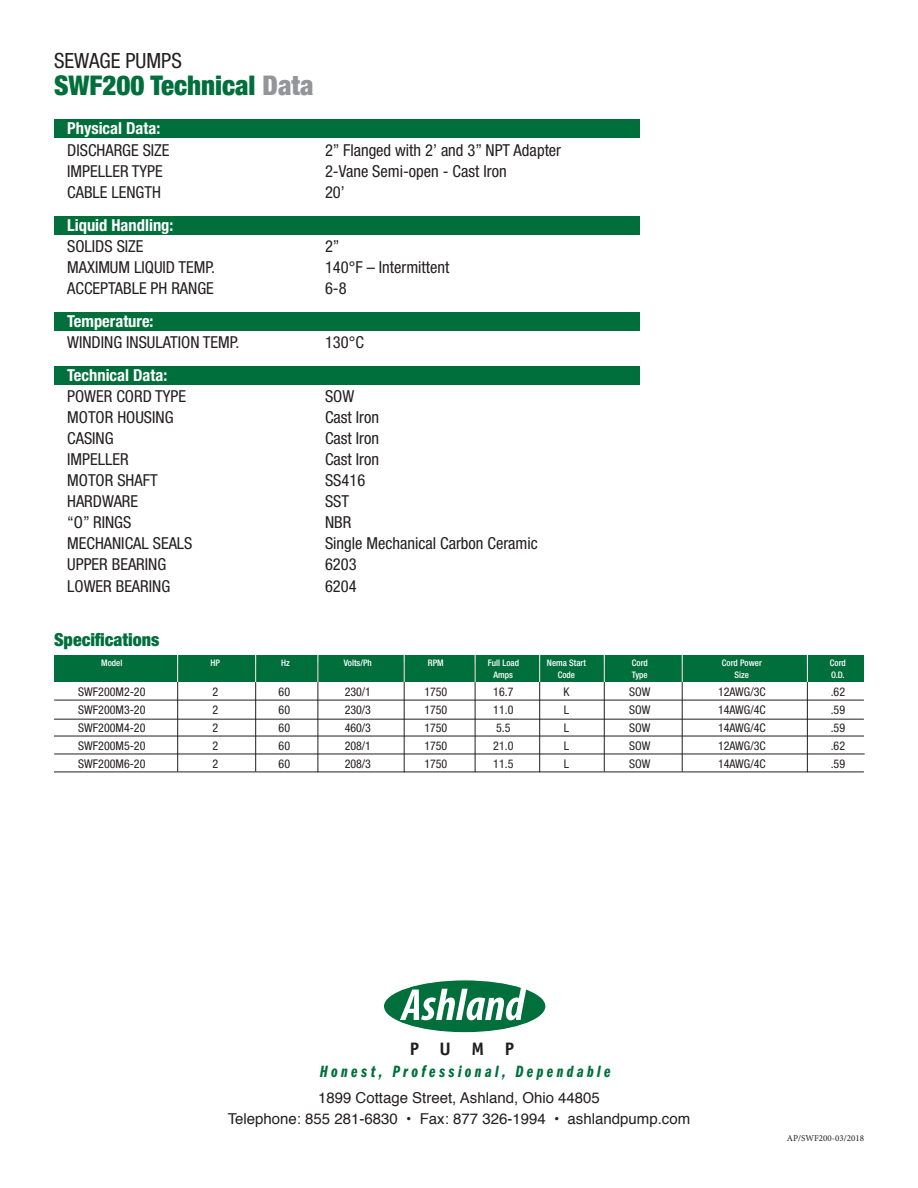
<style>
.page{position:relative;width:918px;height:1188px;background:#fff}
.page>*{position:absolute;margin:0;border:0;box-sizing:border-box;transform-origin:0 0}
.t1{font:900 condensed 27px "Helvetica Neue";color:#006f3c}
.t2{font:condensed 21px "Helvetica Neue";color:#231f20}
.t3{font:700 18.15px "Officina Sans";color:#231f20}
.t4{font:900 condensed 18px "Helvetica Neue";color:#006f3c}
.t5{font:16.95px "Franklin Gothic Demi Cmpr Ital";letter-spacing:.2em;color:#006f3c}
.t6{font:condensed 16.5px "Helvetica Neue";color:#231f20}
.t7{font:700 condensed 16.5px "Helvetica Neue";color:#fff}
.t8{font:15px/21px "Helvetica";color:#231f20;text-align:center}
.t9{font:condensed 12px "Helvetica Neue";color:#231f20}
.t10{font:500 condensed 9px "Helvetica Neue";color:#fff}
.t11{font:9px "Minion Pro";color:#231f20}
.s1{color:#939598}
</style>
<div class="page">
<div style="left:383px;top:980px;width:163px;height:53px;background:#006f3c;border-radius:50%"></div>
<div style="left:383px;top:979px;width:163px;height:54px;border:1px solid #fff;border-radius:50%"></div>
<svg style="left:400px;top:986px;width:126px;height:34px"></svg>
<div style="left:54px;top:119px;width:586px;height:19px;background:#006f3c"></div>
<div style="left:54px;top:216px;width:586px;height:19px;background:#006f3c"></div>
<div style="left:54px;top:312px;width:586px;height:19px;background:#006f3c"></div>
<div style="left:54px;top:366px;width:586px;height:19px;background:#006f3c"></div>
<hr style="left:54px;top:772px;width:810px;height:1px;background:#231f20">
<div style="left:54px;top:655px;width:810px;height:27px;background:#006f3c"></div>
<hr style="left:54px;top:700px;width:810px;height:1px;background:#231f20">
<hr style="left:54px;top:719px;width:810px;height:1px;background:#231f20">
<hr style="left:54px;top:736px;width:810px;height:1px;background:#231f20">
<hr style="left:54px;top:754px;width:811px;height:1px;background:#231f20">
<hr style="left:177px;top:663px;width:1px;height:109px;background:#231f20">
<hr style="left:255px;top:663px;width:1px;height:109px;background:#231f20">
<hr style="left:404px;top:663px;width:1px;height:109px;background:#231f20">
<hr style="left:475px;top:663px;width:1px;height:109px;background:#231f20">
<hr style="left:604px;top:663px;width:1px;height:109px;background:#231f20">
<hr style="left:682px;top:663px;width:1px;height:109px;background:#231f20">
<hr style="left:807px;top:663px;width:1px;height:109px;background:#231f20">
<svg style="left:807px;top:655px;width:1px;height:27px"></svg>
<svg style="left:682px;top:655px;width:1px;height:27px"></svg>
<svg style="left:604px;top:655px;width:1px;height:27px"></svg>
<hr style="left:539px;top:662px;width:1px;height:110px;background:#231f20">
<hr style="left:318px;top:663px;width:1px;height:109px;background:#231f20">
<svg style="left:539px;top:655px;width:1px;height:27px"></svg>
<svg style="left:475px;top:655px;width:1px;height:27px"></svg>
<svg style="left:404px;top:655px;width:1px;height:27px"></svg>
<svg style="left:318px;top:655px;width:1px;height:27px"></svg>
<svg style="left:255px;top:655px;width:1px;height:27px"></svg>
<svg style="left:177px;top:655px;width:1px;height:27px"></svg>
<p class="t2" style="left:54px;top:49px;width:129px">SEWAGE PUMPS</p>
<p class="t1" style="left:54px;top:64px;width:261px">SWF200 Technical <span class="s1">Data</span></p>
<p class="t7" style="left:67px;top:119px;width:95px">Physical Data:</p>
<p class="t6" style="left:67px;top:140px;width:104px">DISCHARGE SIZE</p>
<p class="t6" style="left:325px;top:140px;width:238px">2” Flanged with 2’ and 3” NPT Adapter</p>
<p class="t6" style="left:67px;top:161px;width:97px">IMPELLER TYPE</p>
<p class="t6" style="left:325px;top:161px;width:183px">2-Vane Semi-open - Cast Iron</p>
<p class="t6" style="left:67px;top:182px;width:95px">CABLE LENGTH</p>
<p class="t6" style="left:325px;top:182px;width:21px">20’</p>
<p class="t7" style="left:67px;top:215px;width:108px">Liquid Handling:</p>
<p class="t6" style="left:67px;top:236px;width:78px">SOLIDS SIZE</p>
<p class="t6" style="left:325px;top:236px;width:16px">2”</p>
<p class="t6" style="left:67px;top:257px;width:149px">MAXIMUM LIQUID TEMP.</p>
<p class="t6" style="left:325px;top:257px;width:126px">140°F – Intermittent</p>
<p class="t6" style="left:67px;top:278px;width:148px">ACCEPTABLE PH RANGE</p>
<p class="t6" style="left:325px;top:278px;width:23px">6-8</p>
<p class="t7" style="left:67px;top:311px;width:88px">Temperature:</p>
<p class="t6" style="left:67px;top:332px;width:174px">WINDING INSULATION TEMP.</p>
<p class="t6" style="left:325px;top:332px;width:40px">130°C</p>
<p class="t7" style="left:67px;top:365px;width:102px">Technical Data:</p>
<p class="t6" style="left:67px;top:386px;width:120px">POWER CORD TYPE</p>
<p class="t6" style="left:325px;top:386px;width:31px">SOW</p>
<p class="t6" style="left:67px;top:407px;width:108px">MOTOR HOUSING</p>
<p class="t6" style="left:325px;top:407px;width:56px">Cast Iron</p>
<p class="t6" style="left:67px;top:428px;width:48px">CASING</p>
<p class="t6" style="left:325px;top:428px;width:56px">Cast Iron</p>
<p class="t6" style="left:67px;top:450px;width:63px">IMPELLER</p>
<p class="t6" style="left:325px;top:450px;width:56px">Cast Iron</p>
<p class="t6" style="left:67px;top:471px;width:92px">MOTOR SHAFT</p>
<p class="t6" style="left:325px;top:471px;width:42px">SS416</p>
<p class="t6" style="left:67px;top:492px;width:72px">HARDWARE</p>
<p class="t6" style="left:325px;top:492px;width:26px">SST</p>
<p class="t6" style="left:67px;top:513px;width:66px">“O” RINGS</p>
<p class="t6" style="left:325px;top:513px;width:28px">NBR</p>
<p class="t6" style="left:67px;top:534px;width:127px">MECHANICAL SEALS</p>
<p class="t6" style="left:325px;top:534px;width:214px">Single Mechanical Carbon Ceramic</p>
<p class="t6" style="left:67px;top:555px;width:101px">UPPER BEARING</p>
<p class="t6" style="left:325px;top:555px;width:33px">6203</p>
<p class="t6" style="left:67px;top:576px;width:104px">LOWER BEARING</p>
<p class="t6" style="left:325px;top:576px;width:33px">6204</p>
<p class="t4" style="left:54px;top:628px;width:107px">Specifications</p>
<p class="t10" style="left:101px;top:658px;width:23px">Model</p>
<p class="t10" style="left:211px;top:658px;width:11px">HP</p>
<p class="t10" style="left:281px;top:658px;width:10px">Hz</p>
<p class="t10" style="left:344px;top:658px;width:30px">Volts/Ph</p>
<p class="t10" style="left:428px;top:658px;width:17px">RPM</p>
<p class="t10" style="left:488px;top:658px;width:33px">Full Load</p>
<p class="t10" style="left:547px;top:658px;width:40px">Nema Start</p>
<p class="t10" style="left:632px;top:658px;width:17px">Cord</p>
<p class="t10" style="left:722px;top:658px;width:41px">Cord Power</p>
<p class="t10" style="left:830px;top:658px;width:17px">Cord</p>
<p class="t10" style="left:494px;top:670px;width:21px">Amps</p>
<p class="t10" style="left:558px;top:670px;width:19px">Code</p>
<p class="t10" style="left:632px;top:670px;width:17px">Type</p>
<p class="t10" style="left:735px;top:670px;width:16px">Size</p>
<p class="t10" style="left:831px;top:670px;width:15px">O.D.</p>
<p class="t9" style="left:78px;top:685px;width:69px">SWF200M2-20</p>
<p class="t9" style="left:213px;top:685px;width:7px">2</p>
<p class="t9" style="left:279px;top:685px;width:13px">60</p>
<p class="t9" style="left:345px;top:685px;width:28px">230/1</p>
<p class="t9" style="left:424px;top:685px;width:25px">1750</p>
<p class="t9" style="left:493px;top:685px;width:22px">16.7</p>
<p class="t9" style="left:563px;top:685px;width:7px">K</p>
<p class="t9" style="left:629px;top:685px;width:23px">SOW</p>
<p class="t9" style="left:718px;top:685px;width:49px">12AWG/3C</p>
<p class="t9" style="left:831px;top:685px;width:16px">.62</p>
<p class="t9" style="left:78px;top:703px;width:69px">SWF200M3-20</p>
<p class="t9" style="left:213px;top:703px;width:7px">2</p>
<p class="t9" style="left:279px;top:703px;width:13px">60</p>
<p class="t9" style="left:345px;top:703px;width:28px">230/3</p>
<p class="t9" style="left:424px;top:703px;width:25px">1750</p>
<p class="t9" style="left:493px;top:703px;width:22px">11.0</p>
<p class="t9" style="left:564px;top:703px;width:7px">L</p>
<p class="t9" style="left:629px;top:703px;width:23px">SOW</p>
<p class="t9" style="left:718px;top:703px;width:49px">14AWG/4C</p>
<p class="t9" style="left:831px;top:703px;width:16px">.59</p>
<p class="t9" style="left:78px;top:721px;width:69px">SWF200M4-20</p>
<p class="t9" style="left:213px;top:721px;width:7px">2</p>
<p class="t9" style="left:279px;top:721px;width:13px">60</p>
<p class="t9" style="left:345px;top:721px;width:28px">460/3</p>
<p class="t9" style="left:424px;top:721px;width:25px">1750</p>
<p class="t9" style="left:496px;top:721px;width:16px">5.5</p>
<p class="t9" style="left:564px;top:721px;width:7px">L</p>
<p class="t9" style="left:629px;top:721px;width:23px">SOW</p>
<p class="t9" style="left:718px;top:721px;width:49px">14AWG/4C</p>
<p class="t9" style="left:831px;top:721px;width:16px">.59</p>
<p class="t9" style="left:78px;top:739px;width:69px">SWF200M5-20</p>
<p class="t9" style="left:213px;top:739px;width:7px">2</p>
<p class="t9" style="left:279px;top:739px;width:13px">60</p>
<p class="t9" style="left:345px;top:739px;width:28px">208/1</p>
<p class="t9" style="left:424px;top:739px;width:25px">1750</p>
<p class="t9" style="left:493px;top:739px;width:22px">21.0</p>
<p class="t9" style="left:564px;top:739px;width:7px">L</p>
<p class="t9" style="left:629px;top:739px;width:23px">SOW</p>
<p class="t9" style="left:718px;top:739px;width:49px">12AWG/3C</p>
<p class="t9" style="left:831px;top:739px;width:16px">.62</p>
<p class="t9" style="left:78px;top:757px;width:69px">SWF200M6-20</p>
<p class="t9" style="left:213px;top:757px;width:7px">2</p>
<p class="t9" style="left:279px;top:757px;width:13px">60</p>
<p class="t9" style="left:345px;top:757px;width:28px">208/3</p>
<p class="t9" style="left:424px;top:757px;width:25px">1750</p>
<p class="t9" style="left:493px;top:757px;width:22px">11.5</p>
<p class="t9" style="left:564px;top:757px;width:7px">L</p>
<p class="t9" style="left:629px;top:757px;width:23px">SOW</p>
<p class="t9" style="left:718px;top:757px;width:49px">14AWG/4C</p>
<p class="t9" style="left:831px;top:757px;width:16px">.59</p>
<p class="t3" style="left:410px;top:1037px;width:106px">P U M P</p>
<p class="t5" style="left:320px;top:1062px;width:292px">Honest, Professional, Dependable</p>
<p class="t8" style="left:228px;top:1088px;width:464px">1899 Cottage Street, Ashland, Ohio 44805<br>Telephone: 855 281-6830 • Fax: 877 326-1994 • ashlandpump.com</p>
<p class="t11" style="left:787px;top:1132px;width:79px">AP/SWF200-03/2018</p>
</div>
